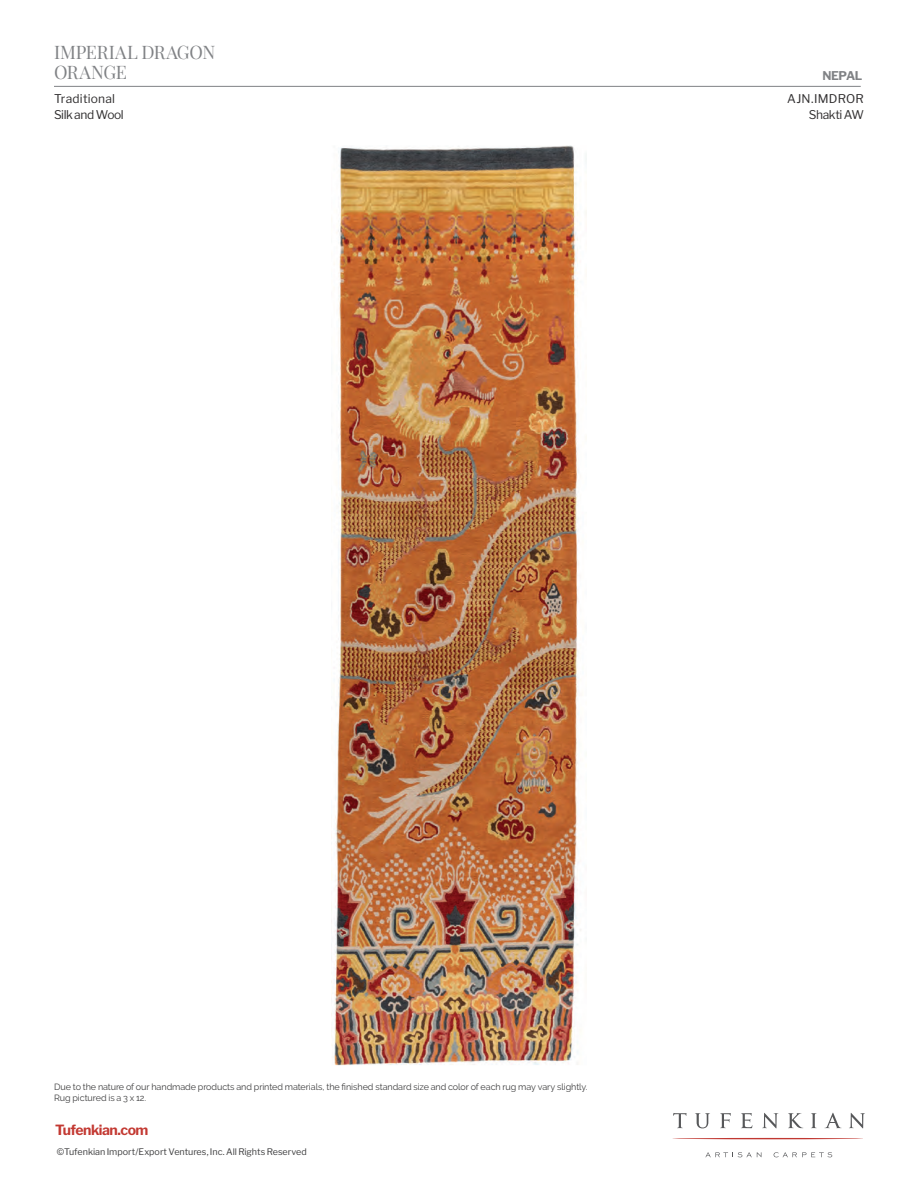
<style>
.page{position:relative;width:918px;height:1188px;background:#fff}
.page>*{position:absolute;margin:0;border:0;box-sizing:border-box;transform-origin:0 0}
.t1{font:18.3px/20.2px "Playfair Display";letter-spacing:-.01em;color:#808285}
.t2{font:700 13.95px "Libre Franklin";letter-spacing:-.04em;color:#c33932}
.t3{font:12px/16.2px "Libre Franklin";letter-spacing:.01em;color:#312f30;text-align:right}
.t4{font:12px "Libre Franklin";letter-spacing:-.035em;color:#312f30}
.t5{font:700 12px "Libre Franklin";letter-spacing:-.04em;color:#808285}
.t6{font:9px/11.2px "Raleway";letter-spacing:-.005em;color:#3e3e3f}
.t7{font:9px "Libre Franklin";letter-spacing:-.005em;color:#3e3e3f}
</style>
<div class="page">
<svg style="left:673px;top:1138px;width:190px;height:1px"></svg>
<svg style="left:825px;top:1113px;width:16px;height:15px"></svg>
<svg style="left:811px;top:1113px;width:6px;height:15px"></svg>
<svg style="left:695px;top:1113px;width:15px;height:15px"></svg>
<svg style="left:762px;top:1113px;width:16px;height:15px"></svg>
<svg style="left:849px;top:1113px;width:16px;height:15px"></svg>
<svg style="left:741px;top:1113px;width:11px;height:15px"></svg>
<svg style="left:720px;top:1113px;width:11px;height:15px"></svg>
<svg style="left:673px;top:1113px;width:14px;height:15px"></svg>
<svg style="left:788px;top:1113px;width:15px;height:15px"></svg>
<svg style="left:705px;top:1152px;width:56px;height:5px"></svg>
<svg style="left:774px;top:1152px;width:58px;height:5px"></svg>
<img style="left:334px;top:145px;width:247px;height:921px">
<hr style="left:54px;top:86px;width:807px;height:1px;background:#808285">
<h1 class="t1" style="left:54px;top:42px;width:163px">IMPERIAL DRAGON<br>ORANGE</h1>
<h3 class="t5" style="left:822px;top:69px;width:41px">NEPAL</h3>
<h3 class="t3" style="left:54px;top:91px;width:63px">Traditional</h3>
<h3 class="t3" style="left:787px;top:91px;width:78px">AJN.IMDROR<br>Shakti AW</h3>
<h3 class="t4" style="left:54px;top:108px;width:71px">Silk and Wool</h3>
<p class="t6" style="left:54px;top:1081px;width:535px">Due to the nature of our handmade products and printed materials, the finished standard size and color of each rug may vary slightly.<br>Rug pictured is a 3 x 12.</p>
<h2 class="t2" style="left:55px;top:1121px;width:95px">Tufenkian.com</h2>
<p class="t7" style="left:57px;top:1146px;width:251px">©Tufenkian Import/Export Ventures, Inc. All Rights Reserved</p>
</div>
